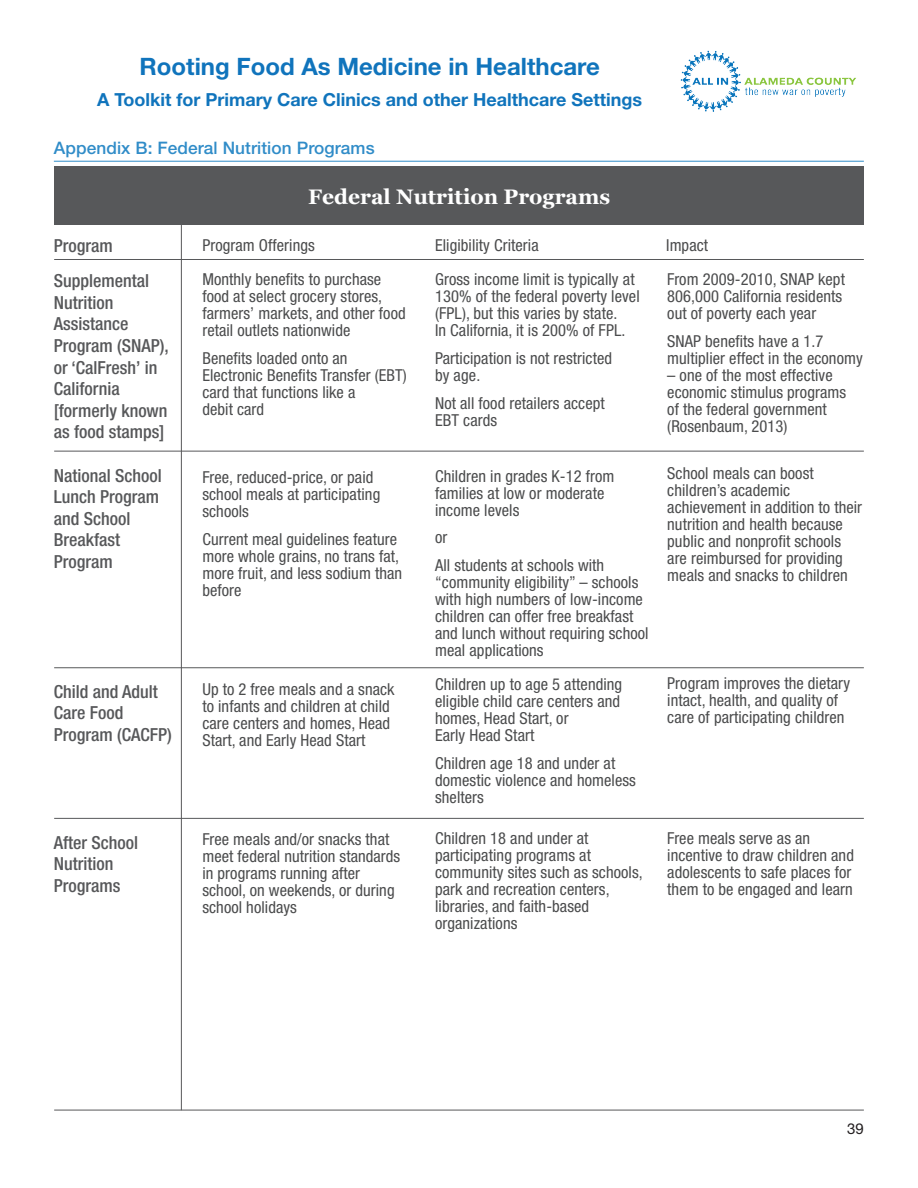
<style>
.page{position:relative;width:918px;height:1188px;background:#fff}
.page>*{position:absolute;margin:0;border:0;box-sizing:border-box;transform-origin:0 0}
.t1{font:700 24px "Helvetica Neue LT Std";color:#1074bc}
.t2{font:700 21px "Georgia";color:#fff}
.t3{font:500 condensed 18px/21.6px "Helvetica Neue LT Std";color:#57585a}
.t4{font:700 18px "Helvetica Neue LT Std";color:#1074bc}
.t5{font:500 17.25px "Helvetica Neue LT Std";letter-spacing:.005em;color:#308cc8}
.t6{font:condensed 16.5px/17.1px "Helvetica Neue LT Std";letter-spacing:.005em;color:#4b4c4d}
.t7{font:15px "Helvetica Neue LT Std";color:#231f20}
</style>
<div class="page">
<hr style="left:181px;top:173px;width:1px;height:937px;background:#57585a">
<img style="left:680px;top:50px;width:176px;height:62px">
<div style="left:54px;top:166px;width:810px;height:59px;background:#57585a"></div>
<hr style="left:54px;top:161px;width:810px;height:1px;background:#308cc8">
<hr style="left:54px;top:259px;width:810px;height:1px;background:#57585a">
<hr style="left:54px;top:1110px;width:810px;height:1px;background:#57585a">
<hr style="left:54px;top:451px;width:810px;height:1px;background:#57585a">
<hr style="left:54px;top:667px;width:810px;height:1px;background:#57585a">
<hr style="left:54px;top:818px;width:810px;height:1px;background:#57585a">
<h1 class="t1" style="left:140px;top:52px;width:462px">Rooting Food As Medicine in Healthcare</h1>
<p class="t4" style="left:97px;top:89px;width:546px">A Toolkit for Primary Care Clinics and other Healthcare Settings</p>
<p class="t5" style="left:54px;top:138px;width:322px">Appendix B: Federal Nutrition Programs</p>
<p class="t3" style="left:54px;top:228px;width:97px;line-height:35px">Program<br>Supplemental</p>
<p class="t3" style="left:54px;top:291px;width:116px">Nutrition<br>Assistance<br>Program (SNAP), or ‘CalFresh’ in<br>California [formerly known as food stamps]</p>
<p class="t3" style="left:54px;top:464px;width:109px">National School<br>Lunch Program and School<br>Breakfast<br>Program</p>
<p class="t3" style="left:54px;top:680px;width:119px">Child and Adult<br>Care Food<br>Program (CACFP)</p>
<p class="t3" style="left:54px;top:831px;width:86px">After School<br>Nutrition<br>Programs</p>
<p class="t2" style="left:308px;top:180px;width:304px">Federal Nutrition Programs</p>
<p class="t6" style="left:202px;top:237px;width:114px">Program Offerings</p>
<p class="t6" style="left:435px;top:237px;width:105px">Eligibility Criteria</p>
<p class="t6" style="left:666px;top:237px;width:43px">Impact</p>
<p class="t6" style="left:202px;top:271px;width:205px">Monthly benefits to purchase food at select grocery stores, farmers’ markets, and other food retail outlets nationwide</p>
<p class="t6" style="left:202px;top:349px;width:206px">Benefits loaded onto an<br>Electronic Benefits Transfer (EBT) card that functions like a<br>debit card</p>
<p class="t6" style="left:202px;top:468px;width:179px">Free, reduced-price, or paid school meals at participating schools</p>
<p class="t6" style="left:202px;top:530px;width:201px">Current meal guidelines feature more whole grains, no trans fat, more fruit, and less sodium than before</p>
<p class="t6" style="left:202px;top:680px;width:194px">Up to 2 free meals and a snack to infants and children at child care centers and homes, Head<br>Start, and Early Head Start</p>
<p class="t6" style="left:202px;top:830px;width:199px">Free meals and/or snacks that meet federal nutrition standards in programs running after school, on weekends, or during school holidays</p>
<p class="t6" style="left:435px;top:271px;width:206px">Gross income limit is typically at<br>130% of the federal poverty level (FPL), but this varies by state.<br>In California, it is 200% of FPL.</p>
<p class="t6" style="left:435px;top:350px;width:179px">Participation is not restricted by age.</p>
<p class="t6" style="left:435px;top:394px;width:171px">Not all food retailers accept<br>EBT cards</p>
<p class="t6" style="left:435px;top:467px;width:181px">Children in grades K-12 from families at low or moderate income levels</p>
<p class="t6" style="left:435px;top:524px;width:171px;line-height:27.8px">or<br>All students at schools with</p>
<p class="t6" style="left:435px;top:574px;width:215px">“community eligibility” – schools with high numbers of low-income children can offer free breakfast and lunch without requiring school meal applications</p>
<p class="t6" style="left:435px;top:676px;width:189px">Children up to age 5 attending eligible child care centers and homes, Head Start, or<br>Early Head Start</p>
<p class="t6" style="left:435px;top:755px;width:202px">Children age 18 and under at domestic violence and homeless shelters</p>
<p class="t6" style="left:435px;top:829px;width:209px">Children 18 and under at participating programs at community sites such as schools, park and recreation centers, libraries, and faith-based organizations</p>
<p class="t6" style="left:667px;top:271px;width:179px">From 2009-2010, SNAP kept<br>806,000 California residents out of poverty each year</p>
<p class="t6" style="left:667px;top:333px;width:197px">SNAP benefits have a 1.7 multiplier effect in the economy</p>
<p class="t6" style="left:667px;top:367px;width:180px">– one of the most effective economic stimulus programs of the federal government (Rosenbaum, 2013)</p>
<p class="t6" style="left:667px;top:464px;width:196px">School meals can boost children’s academic achievement in addition to their nutrition and health because public and nonprofit schools are reimbursed for providing meals and snacks to children</p>
<p class="t6" style="left:667px;top:675px;width:184px">Program improves the dietary intact, health, and quality of care of participating children</p>
<p class="t6" style="left:667px;top:829px;width:188px">Free meals serve as an incentive to draw children and adolescents to safe places for them to be engaged and learn</p>
<p class="t7" style="left:847px;top:1120px;width:18px">39</p>
</div>
